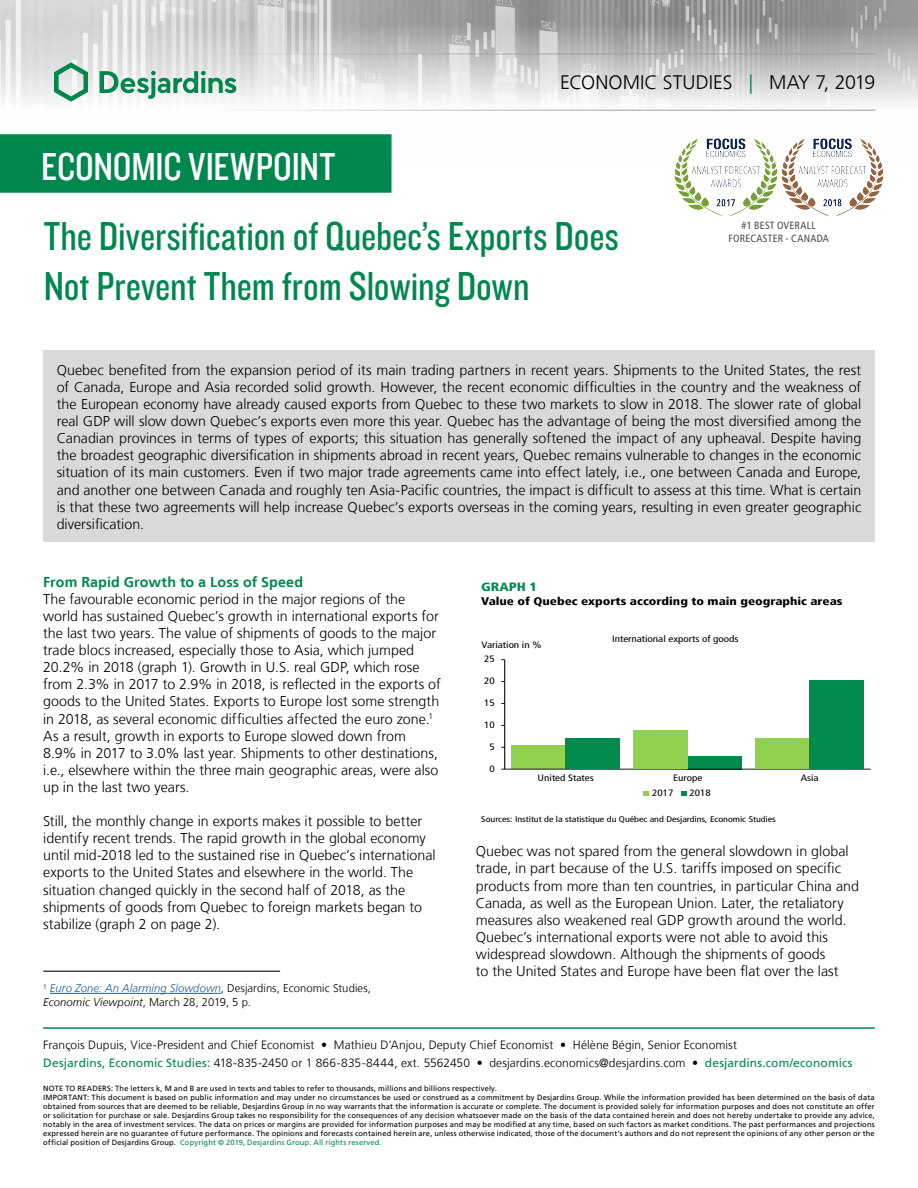
<style>
.page{position:relative;width:918px;height:1188px;background:#fff}
.page>*{position:absolute;margin:0;border:0;box-sizing:border-box;transform-origin:0 0}
.t1{font:42px "Knockout 29 Junior Ltweight";color:#00874e}
.t2{font:40.5px "Knockout 29 Junior Ltweight";letter-spacing:-.005em;color:#fff}
.t3{font:300 19.5px "Frutiger LT";color:#000}
.t4{font:300 14.25px/17.1px "Frutiger LT";color:#000}
.t5{font:700 14.25px "Frutiger LT";letter-spacing:.01em;color:#00874e}
.t6{font:300 12px/18.1px "Frutiger LT";letter-spacing:.005em;color:#000}
.t7{font:900 condensed 12px "Frutiger LT";color:#008b4d;scale:1.2 1}
.t8{font:300 11.25px/13.5px "Frutiger LT";letter-spacing:.005em;color:#000}
.t9{font:900 condensed 11.1px "Frutiger LT";color:#000;scale:1.2 1}
.t10{font:condensed 10.5px "Frutiger LT";letter-spacing:.025em;color:#4a4a49}
.t11{font:condensed 9.15px "Frutiger LT";color:#000;scale:1.2 1}
.t12{font:condensed 8.25px "Frutiger LT";color:#000;scale:1.2 1}
.t13{font:7.5px/9px "Frutiger LT";letter-spacing:.02em;color:#000}
.s1{color:#00874e}
.s2{font-style:italic;color:#275b9b}
.s3{font-style:italic}
.s4{font-weight:400;color:#00874e}
</style>
<div class="page">
<img style="left:0;top:0;width:918px;height:111px">
<hr style="left:43px;top:54px;width:832px;height:1px;background:#9d9d9c">
<hr style="left:43px;top:110px;width:832px;height:1px;background:#9d9d9c">
<svg style="left:54px;top:62px;width:34px;height:40px"></svg>
<svg style="left:100px;top:71px;width:136px;height:28px"></svg>
<div style="left:0;top:135px;width:391px;height:57px;background:#00874e"></div>
<div style="left:0;top:134px;width:392px;height:59px;border:2px solid #00874e"></div>
<hr style="left:43px;top:1027px;width:832px;height:2px;background:#00874e">
<div style="left:43px;top:351px;width:832px;height:191px;background:#d9d9d9"></div>
<hr style="left:43px;top:970px;width:237px;height:2px;background:#4a4a49">
<svg style="left:681px;top:791px;width:6px;height:5px"></svg>
<svg style="left:643px;top:791px;width:6px;height:5px"></svg>
<hr style="left:504px;top:660px;width:1px;height:109px;background:#000">
<div style="left:512px;top:746px;width:54px;height:23px;background:#92d050"></div>
<div style="left:688px;top:756px;width:54px;height:13px;background:#008b4d"></div>
<hr style="left:505px;top:769px;width:366px;height:1px;background:#000">
<hr style="left:50px;top:993px;width:171px;height:1px;background:#275b9b">
<img style="left:674px;top:138px;width:210px;height:78px">
<div style="left:566px;top:739px;width:54px;height:30px;background:#008b4d"></div>
<div style="left:633px;top:730px;width:55px;height:39px;background:#92d050"></div>
<div style="left:755px;top:739px;width:55px;height:30px;background:#92d050"></div>
<div style="left:810px;top:681px;width:54px;height:88px;background:#008b4d"></div>
<h2 class="t2" style="left:41px;top:140px;width:296px">ECONOMIC VIEWPOINT</h2>
<h3 class="t3" style="left:560px;top:72px;width:317px">ECONOMIC STUDIES <span class="s1">|</span> MAY 7, 2019</h3>
<h1 class="t1" style="left:44px;top:209px;width:577px">The Diversifcation of Quebec’s Exports Does</h1>
<h1 class="t1" style="left:44px;top:259px;width:487px">Not Prevent Them from Slowing Down</h1>
<p class="t10" style="left:742px;top:220px;width:76px">#1 BEST OVERALL</p>
<p class="t10" style="left:728px;top:232px;width:102px">FORECASTER - CANADA</p>
<p class="t4" style="left:57px;top:362px;width:806px">Quebec benefited from the expansion period of its main trading partners in recent years. Shipments to the United States, the rest of Canada, Europe and Asia recorded solid growth. However, the recent economic difficulties in the country and the weakness of</p>
<p class="t4" style="left:57px;top:396px;width:806px">the European economy have already caused exports from Quebec to these two markets to slow in 2018. The slower rate of global</p>
<p class="t4" style="left:57px;top:413px;width:806px">real GDP will slow down Quebec’s exports even more this year. Quebec has the advantage of being the most diversified among the</p>
<p class="t4" style="left:57px;top:430px;width:806px">Canadian provinces in terms of types of exports; this situation has generally softened the impact of any upheaval. Despite having</p>
<p class="t4" style="left:57px;top:447px;width:806px">the broadest geographic diversification in shipments abroad in recent years, Quebec remains vulnerable to changes in the economic</p>
<p class="t4" style="left:57px;top:464px;width:806px">situation of its main customers. Even if two major trade agreements came into effect lately, i.e., one between Canada and Europe,</p>
<p class="t4" style="left:57px;top:481px;width:806px">and another one between Canada and roughly ten Asia-Pacific countries, the impact is difficult to assess at this time. What is certain</p>
<p class="t4" style="left:57px;top:498px;width:806px">is that these two agreements will help increase Quebec’s exports overseas in the coming years, resulting in even greater geographic</p>
<p class="t4" style="left:57px;top:516px;width:89px">diversification.</p>
<h5 class="t5" style="left:43px;top:573px;width:261px">From Rapid Growth to a Loss of Speed</h5>
<p class="t4" style="left:43px;top:591px;width:397px">The favourable economic period in the major regions of the world has sustained Quebec’s growth in international exports for the last two years. The value of shipments of goods to the major trade blocs increased, especially those to Asia, which jumped 20.2% in 2018 (graph 1). Growth in U.S. real GDP, which rose</p>
<p class="t4" style="left:43px;top:676px;width:399px">from 2.3% in 2017 to 2.9% in 2018, is reflected in the exports of</p>
<p class="t4" style="left:43px;top:693px;width:398px">goods to the United States. Exports to Europe lost some strength</p>
<p class="t4" style="left:43px;top:710px;width:391px">in 2018, as several economic difficulties affected the euro zone.<sup>1</sup></p>
<p class="t4" style="left:43px;top:727px;width:397px">As a result, growth in exports to Europe slowed down from 8.9% in 2017 to 3.0% last year. Shipments to other destinations, i.e., elsewhere within the three main geographic areas, were also up in the last two years.</p>
<p class="t4" style="left:43px;top:813px;width:394px">Still, the monthly change in exports makes it possible to better identify recent trends. The rapid growth in the global economy until mid-2018 led to the sustained rise in Quebec’s international exports to the United States and elsewhere in the world. The situation changed quickly in the second half of 2018, as the shipments of goods from Quebec to foreign markets began to</p>
<p class="t4" style="left:43px;top:915px;width:178px">stabilize (graph 2 on page 2).</p>
<p class="t8" style="left:43px;top:982px;width:329px"><sup>1</sup> <span class="s2">Euro Zone: An Alarming Slowdown</span>, Desjardins, Economic Studies,<br><span class="s3">Economic Viewpoint</span>, March 28, 2019, 5 p.</p>
<h6 class="t7" style="left:481px;top:580px;width:48px">GRAPH 1</h6>
<p class="t9" style="left:481px;top:594px;width:302px">Value of Quebec exports according to main geographic areas</p>
<p class="t11" style="left:612px;top:634px;width:107px">International exports of goods</p>
<p class="t11" style="left:481px;top:639px;width:52px">Variation in %</p>
<p class="t11" style="left:484px;top:654px;width:10px">25</p>
<p class="t11" style="left:484px;top:676px;width:10px">20</p>
<p class="t11" style="left:484px;top:698px;width:10px">15</p>
<p class="t11" style="left:484px;top:720px;width:10px">10</p>
<p class="t11" style="left:489px;top:742px;width:6px">5</p>
<p class="t11" style="left:489px;top:763px;width:6px">0</p>
<p class="t11" style="left:538px;top:772px;width:48px">United States</p>
<p class="t11" style="left:673px;top:772px;width:26px">Europe</p>
<p class="t11" style="left:801px;top:772px;width:17px">Asia</p>
<p class="t11" style="left:652px;top:788px;width:19px">2017</p>
<p class="t11" style="left:690px;top:788px;width:19px">2018</p>
<p class="t12" style="left:481px;top:814px;width:247px">Sources: Institut de la statistique du Québec and Desjardins, Economic Studies</p>
<p class="t4" style="left:476px;top:843px;width:374px">Quebec was not spared from the general slowdown in global</p>
<p class="t4" style="left:476px;top:860px;width:367px">trade, in part because of the U.S. tariffs imposed on specific</p>
<p class="t4" style="left:476px;top:877px;width:385px">products from more than ten countries, in particular China and Canada, as well as the European Union. Later, the retaliatory measures also weakened real GDP growth around the world.<br>Quebec’s international exports were not able to avoid this widespread slowdown. Although the shipments of goods</p>
<p class="t4" style="left:476px;top:963px;width:364px">to the United States and Europe have been flat over the last</p>
<p class="t6" style="left:43px;top:1036px;width:811px">François Dupuis, Vice-President and Chief Economist • Mathieu D’Anjou, Deputy Chief Economist • Hélène Bégin, Senior Economist<br><span class="s4">Desjardins, Economic Studies:</span> 418‑835‑2450 or 1 866‑835‑8444, ext. 5562450 • desjardins.economics@desjardins.com • <span class="s4">desjardins.com/economics</span></p>
<p class="t13" style="left:43px;top:1084px;width:833px">NOTE TO READERS: The letters k, M and B are used in texts and tables to refer to thousands, millions and billions respectively.<br>IMPORTANT: This document is based on public information and may under no circumstances be used or construed as a commitment by Desjardins Group. While the information provided has been determined on the basis of data obtained from sources that are deemed to be reliable, Desjardins Group in no way warrants that the information is accurate or complete. The document is provided solely for information purposes and does not constitute an offer or solicitation for purchase or sale. Desjardins Group takes no responsibility for the consequences of any decision whatsoever made on the basis of the data contained herein and does not hereby undertake to provide any advice, notably in the area of investment services. The data on prices or margins are provided for information purposes and may be modified at any time, based on such factors as market conditions. The past performances and projections expressed herein are no guarantee of future performance. The opinions and forecasts contained herein are, unless otherwise indicated, those of the document’s authors and do not represent the opinions of any other person or the official position of Desjardins Group. <span class="s1">Copyright © 2019, Desjardins Group. All rights reserved.</span></p>
</div>
